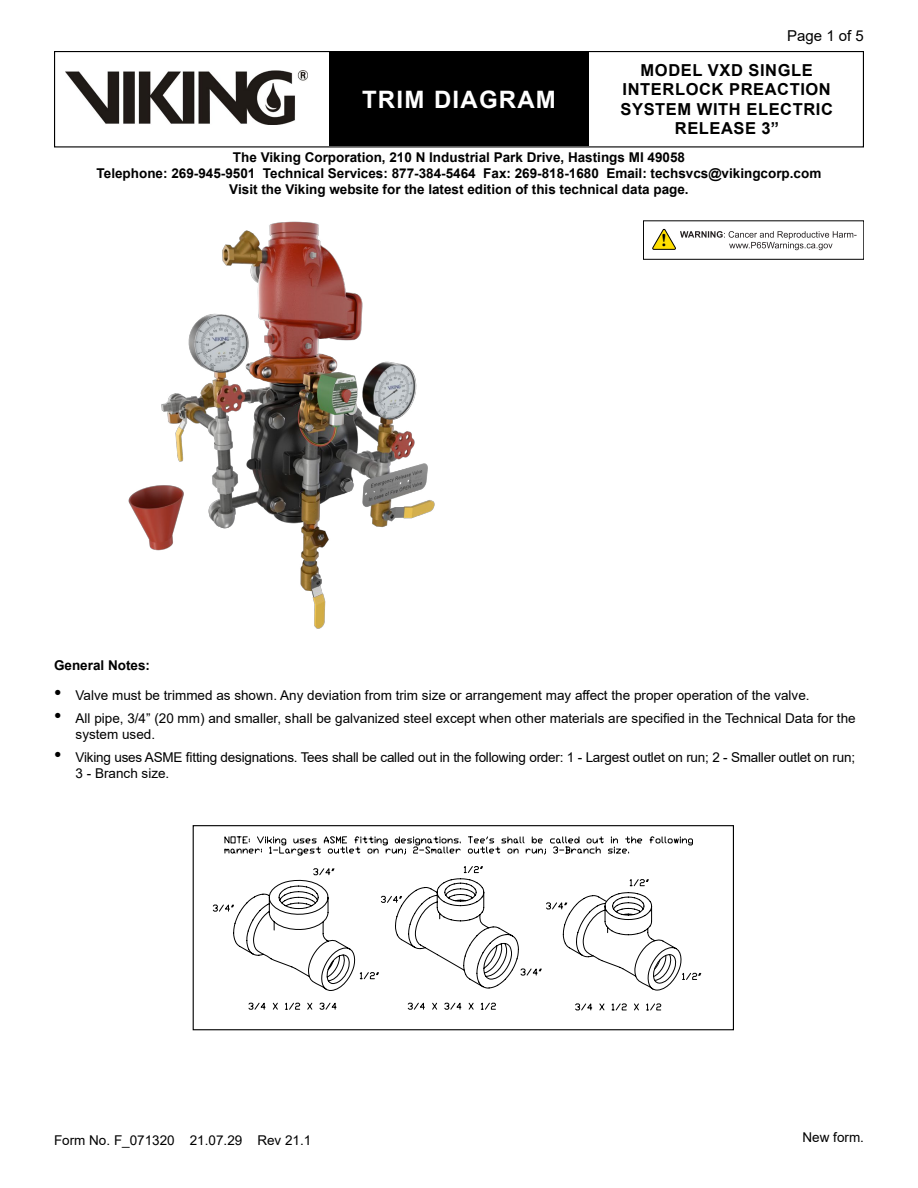
<style>
.page{position:relative;width:918px;height:1188px;background:#fff}
.page>*{position:absolute;margin:0;border:0;box-sizing:border-box;transform-origin:0 0}
.t1{font:700 24px "Arial";letter-spacing:.05em;color:#fff}
.t2{font:700 16.5px/19.5px "Arial";letter-spacing:.035em;color:#000;text-align:center}
.t3{font:15px "Arial";color:#000}
.t4{font:13.5px/16.2px "Arial";color:#000}
.t5{font:700 13.5px/16.2px "Arial";color:#000;text-align:center}
.s1{font-size:21px}
</style>
<div class="page">
<div style="left:54px;top:51px;width:810px;height:96px;border:1px solid #000"></div>
<div style="left:329px;top:52px;width:260px;height:94px;background:#000"></div>
<img style="left:65px;top:70px;width:243px;height:54px">
<svg style="left:224px;top:836px;width:469px;height:175px"></svg>
<svg style="left:213px;top:846px;width:488px;height:134px"></svg>
<div style="left:193px;top:825px;width:541px;height:205px;border:1px solid #000"></div>
<img style="left:128px;top:221px;width:307px;height:408px">
<svg style="left:652px;top:228px;width:205px;height:22px"></svg>
<p class="t3" style="left:787px;top:25px;width:78px">Page 1 of 5</p>
<p class="t2" style="left:621px;top:60px;width:214px">MODEL VXD SINGLE<br>INTERLOCK PREACTION<br>SYSTEM WITH ELECTRIC<br>RELEASE 3”</p>
<p class="t5" style="left:97px;top:149px;width:726px">The Viking Corporation, 210 N Industrial Park Drive, Hastings MI 49058<br>Telephone: 269-945-9501 Technical Services: 877-384-5464 Fax: 269-818-1680 Email: techsvcs@vikingcorp.com<br>Visit the Viking website for the latest edition of this technical data page.</p>
<h1 class="t1" style="left:362px;top:83px;width:195px">TRIM DIAGRAM</h1>
<p class="t5" style="left:54px;top:658px;width:98px">General Notes:</p>
<p class="t4" style="left:54px;top:687px;width:757px"><span class="s1">•</span> Valve must be trimmed as shown. Any deviation from trim size or arrangement may affect the proper operation of the valve.</p>
<p class="t4" style="left:76px;top:710px;width:782px;text-indent:-22px"><span class="s1">•</span> All pipe, 3/4” (20 mm) and smaller, shall be galvanized steel except when other materials are specified in the Technical Data for the system used.</p>
<p class="t4" style="left:76px;top:749px;width:781px;text-indent:-22px"><span class="s1">•</span> Viking uses ASME fitting designations. Tees shall be called out in the following order: 1 - Largest outlet on run; 2 - Smaller outlet on run;<br>3 - Branch size.</p>
<p class="t4" style="left:54px;top:1132px;width:259px">Form No. F_071320 21.07.29 Rev 21.1</p>
<p class="t4" style="left:802px;top:1129px;width:63px">New form.</p>
</div>
